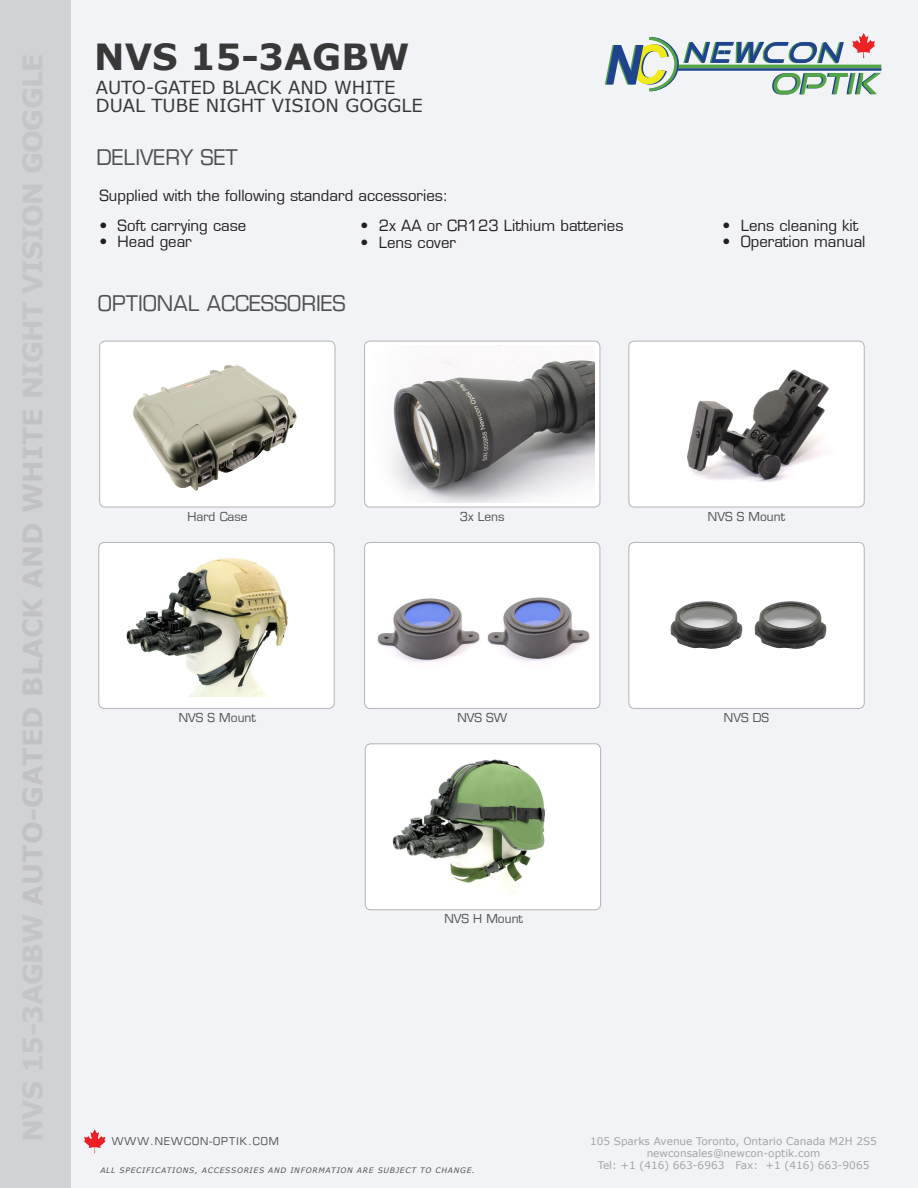
<style>
.page{position:relative;width:918px;height:1188px;background:#f1f3f6}
.page>*{position:absolute;margin:0;border:0;box-sizing:border-box;transform-origin:0 0}
.t1{font:700 36px "Verdana";color:#383839}
.t2{font:21px "Eurostile";color:#505050}
.t3{font:18px/18px "Verdana";color:#383839}
.t4{font:15px "Eurostile";color:#231f20}
.t5{font:700 15px "Eurostile";color:#505050}
.t6{font:12px "Eurostile";color:#505050}
.t7{font:10.5px/12px "Verdana";color:#a2a5a8;text-align:center}
.t8{font:10.5px "Eurostile";letter-spacing:.1em;color:#505050}
.t9{font:italic 7.5px "Verdana";letter-spacing:.1em;color:#505050}
</style>
<div class="page">
<div style="left:0;top:0;width:71px;height:1188px;background:#d1d2d4"></div>
<svg style="left:84px;top:1131px;width:10px;height:12px"></svg>
<svg style="left:605px;top:33px;width:276px;height:61px"></svg>
<div style="left:629px;top:341px;width:235px;height:166px;background:#fff;border-radius:5px"></div>
<div style="left:629px;top:341px;width:235px;height:166px;border:1px solid #b4b4b4;border-radius:5px"></div>
<div style="left:99px;top:542px;width:235px;height:166px;background:#fff;border-radius:5px"></div>
<div style="left:99px;top:542px;width:235px;height:167px;border:1px solid #b4b4b4;border-radius:5px"></div>
<div style="left:365px;top:542px;width:235px;height:166px;background:#fff;border-radius:5px"></div>
<div style="left:364px;top:542px;width:236px;height:167px;border:1px solid #b4b4b4;border-radius:5px"></div>
<div style="left:629px;top:542px;width:235px;height:166px;background:#fff;border-radius:5px"></div>
<div style="left:629px;top:542px;width:235px;height:167px;border:1px solid #b4b4b4;border-radius:5px"></div>
<img style="left:687px;top:369px;width:142px;height:113px">
<img style="left:377px;top:598px;width:103px;height:64px">
<div style="left:100px;top:341px;width:235px;height:166px;background:#fff;border-radius:5px"></div>
<img style="left:133px;top:365px;width:164px;height:126px">
<div style="left:99px;top:341px;width:236px;height:166px;border:1px solid #b4b4b4;border-radius:5px"></div>
<img style="left:487px;top:597px;width:103px;height:64px">
<img style="left:670px;top:601px;width:72px;height:48px">
<div style="left:365px;top:744px;width:236px;height:166px;background:#fff;border-radius:5px"></div>
<div style="left:365px;top:744px;width:236px;height:166px;border:1px solid #b4b4b4;border-radius:5px"></div>
<img style="left:754px;top:601px;width:73px;height:48px">
<div style="left:365px;top:341px;width:235px;height:166px;background:#fff;border-radius:5px"></div>
<div style="left:364px;top:341px;width:236px;height:166px;border:1px solid #b4b4b4;border-radius:5px"></div>
<img style="left:391px;top:345px;width:203px;height:157px">
<img style="left:126px;top:558px;width:162px;height:139px">
<img style="left:370px;top:759px;width:225px;height:150px">
<h1 class="t1" style="left:94px;top:31px;width:317px">NVS 15-3AGBW</h1>
<p class="t3" style="left:96px;top:79px;width:329px">AUTO-GATED BLACK AND WHITE<br>DUAL TUBE NIGHT VISION GOGGLE</p>
<p class="t2" style="left:96px;top:145px;width:143px">DELIVERY SET</p>
<p class="t4" style="left:99px;top:186px;width:350px">Supplied with the following standard accessories:</p>
<p class="t4" style="left:99px;top:216px;width:148px">• Soft carrying case</p>
<p class="t4" style="left:99px;top:233px;width:94px">• Head gear</p>
<p class="t4" style="left:361px;top:217px;width:264px">• 2x AA or CR123 Lithium batteries</p>
<p class="t4" style="left:361px;top:233px;width:97px">• Lens cover</p>
<p class="t2" style="left:98px;top:291px;width:249px">OPTIONAL ACCESSORIES</p>
<p class="t6" style="left:188px;top:509px;width:62px">Hard Case</p>
<p class="t6" style="left:460px;top:509px;width:46px">3x Lens</p>
<p class="t6" style="left:179px;top:710px;width:79px">NVS S Mount</p>
<p class="t6" style="left:457px;top:710px;width:51px">NVS SW</p>
<p class="t5" style="left:169px;top:716px;width:23px">27</p>
<p class="t6" style="left:444px;top:912px;width:80px">NVS H Mount</p>
<p class="t4" style="left:723px;top:216px;width:137px">• Lens cleaning kit</p>
<p class="t4" style="left:723px;top:233px;width:144px">• Operation manual</p>
<p class="t6" style="left:708px;top:509px;width:79px">NVS S Mount</p>
<p class="t6" style="left:724px;top:710px;width:47px">NVS DS</p>
<p class="t8" style="left:112px;top:1135px;width:169px">WWW.NEWCON-OPTIK.COM</p>
<p class="t9" style="left:100px;top:1165px;width:376px">ALL SPECIFICATIONS, ACCESSORIES AND INFORMATION ARE SUBJECT TO CHANGE.</p>
<p class="t7" style="left:590px;top:1135px;width:288px">105 Sparks Avenue Toronto, Ontario Canada M2H 2S5 newconsales@newcon-optik.com<br>Tel: +1 (416) 663-6963 Fax: +1 (416) 663-9065</p>
</div>
